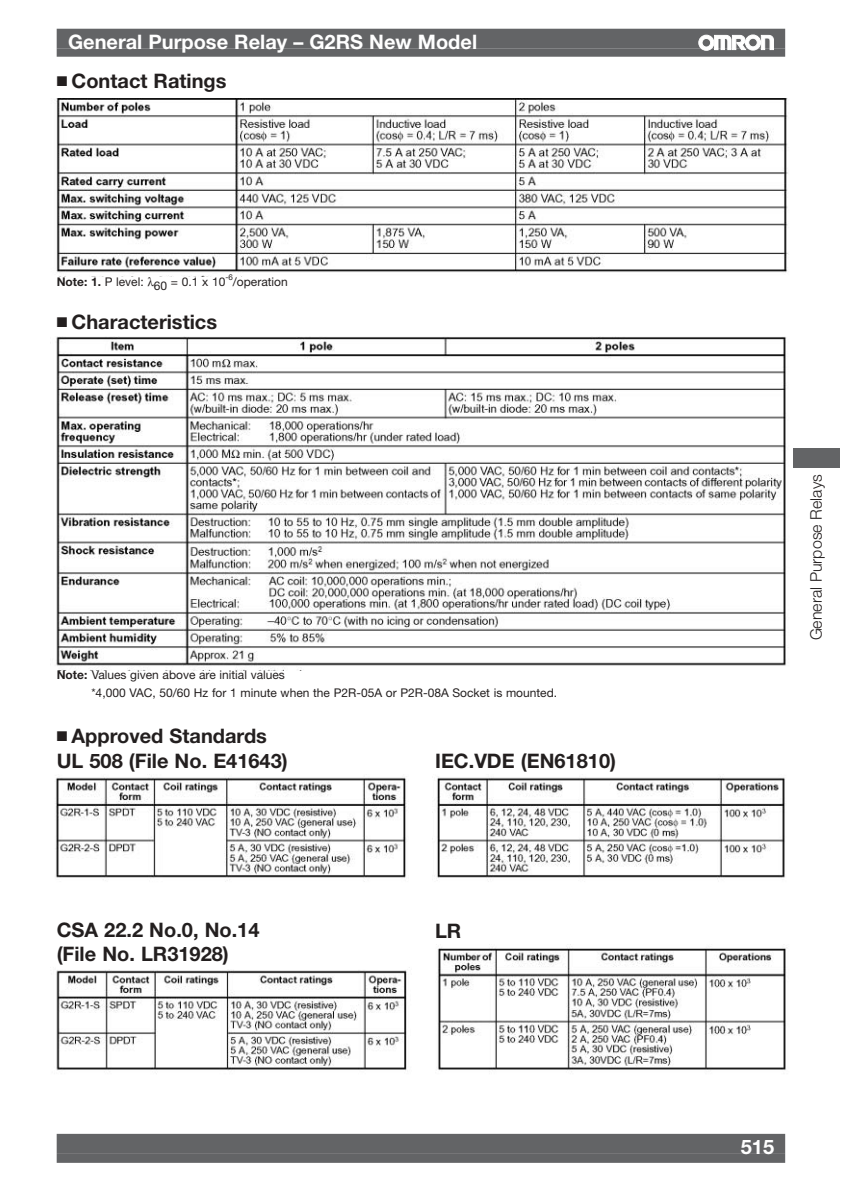
<style>
.page{position:relative;width:842px;height:1190px;background:#fff}
.page>*{position:absolute;margin:0;border:0;box-sizing:border-box;transform-origin:0 0}
.t1{font:700 20px/25.4px "Helvetica Neue";color:#231f1f}
.t2{font:700 20px "Helvetica Neue";color:#fff}
.t3{font:300 16px "Helvetica Neue";color:#231f1f}
.t4{font:12px/17.2px "Helvetica Neue";color:#231f1f}
.t5{font:8px "Helvetica Neue";color:#231f1f}
.s1{font-weight:700}
</style>
<div class="page">
<div style="left:57px;top:1134px;width:728px;height:20px;background:#636466"></div>
<div style="left:57px;top:1154px;width:728px;height:9px;background:#636466"></div>
<div style="left:57px;top:29px;width:728px;height:20px;background:#636466"></div>
<div style="left:57px;top:49px;width:728px;height:8px;background:#636466"></div>
<svg style="left:699px;top:35px;width:75px;height:15px"></svg>
<img style="left:56px;top:98px;width:733px;height:179px">
<img style="left:56px;top:337px;width:738px;height:334px">
<img style="left:55px;top:776px;width:730px;height:106px">
<img style="left:56px;top:947px;width:731px;height:125px">
<div style="left:57px;top:922px;width:350px;height:47px;background:#fff"></div>
<div style="left:794px;top:448px;width:46px;height:20px;background:#636466"></div>
<h1 class="t2" style="left:68px;top:34px;width:411px">General Purpose Relay – G2RS New Model</h1>
<h1 class="t1" style="left:57px;top:70px;width:171px">■ Contact Ratings</h1>
<p class="t5" style="left:225px;top:275px;width:9px">-6</p>
<p class="t4" style="left:233px;top:275px;width:56px">/operation</p>
<p class="t4" style="left:57px;top:275px;width:170px"><span class="s1">Note: 1.</span> P level: 60 = 0.1 x 10</p>
<h1 class="t1" style="left:57px;top:310px;width:162px">■ Characteristics</h1>
<p class="t4" style="left:91px;top:668px;width:467px;text-indent:-35px"><span class="s1">Note:</span> Values given above are initial values<br>*4,000 VAC, 50/60 Hz for 1 minute when the P2R-05A or P2R-08A Socket is mounted.</p>
<h1 class="t1" style="left:57px;top:725px;width:233px">■ Approved Standards<br>UL 508 (File No. E41643)</h1>
<h1 class="t1" style="left:57px;top:919px;width:204px;line-height:24px">CSA 22.2 No.0, No.14 (File No. LR31928)</h1>
<h1 class="t1" style="left:435px;top:750px;width:182px">IEC.VDE (EN61810)</h1>
<h1 class="t1" style="left:435px;top:920px;width:28px">LR</h1>
<h2 class="t3" style="left:811px;top:640px;width:168px;rotate:-90deg">General Purpose Relays</h2>
<h1 class="t2" style="left:741px;top:1140px;width:35px">515</h1>
</div>
